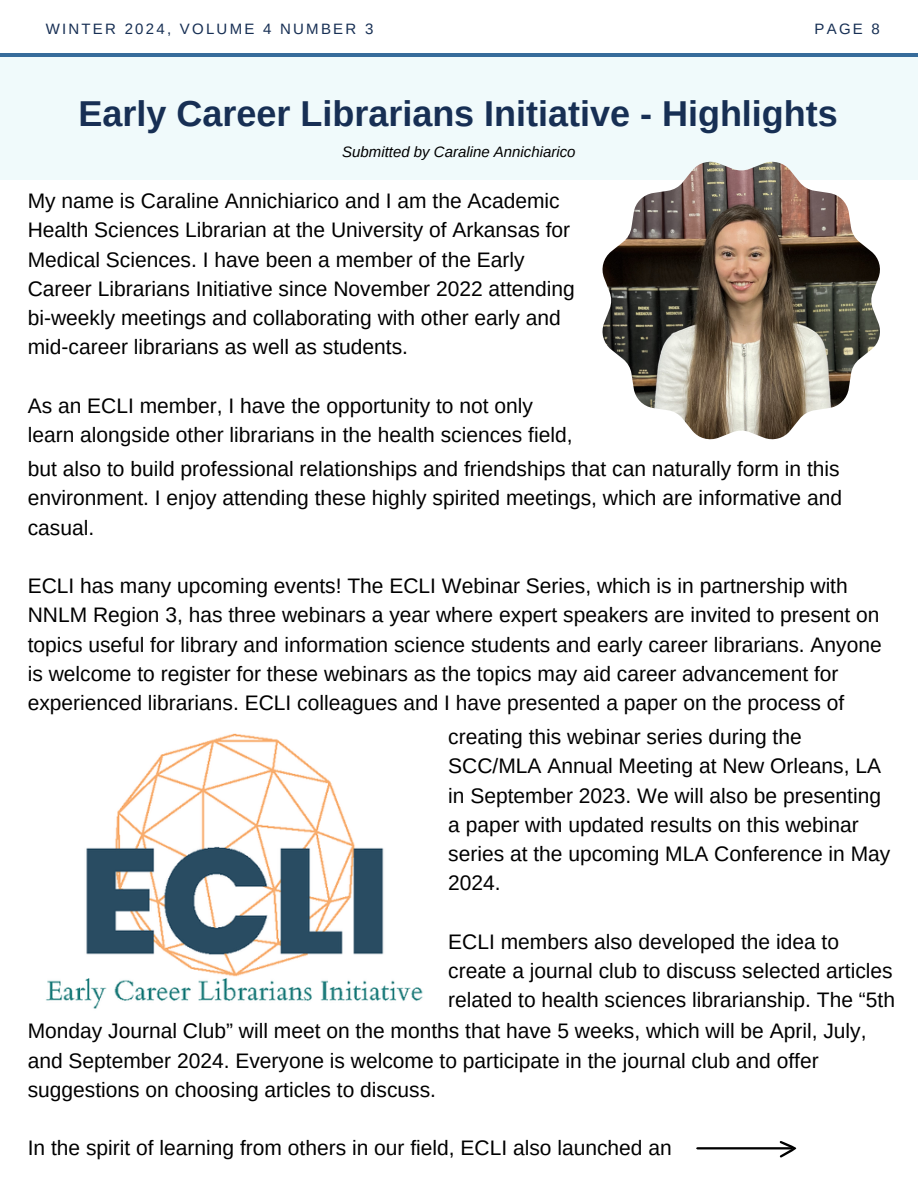
<style>
.page{position:relative;width:918px;height:1188px;background:#fff}
.page>*{position:absolute;margin:0;border:0;box-sizing:border-box;transform-origin:0 0}
.t1{font:700 36px "Arimo";color:#172f54}
.t2{font:21px/29.2px "Arimo";color:#000}
.t3{font:italic 15px "Arimo";color:#000}
.t4{font:15px "Arimo";letter-spacing:.15em;color:#172f54}
</style>
<div class="page">
<hr style="left:0;top:54px;width:918px;height:3px;background:#376c9b">
<div style="left:0;top:57px;width:918px;height:123px;background:#f0fafb"></div>
<img style="left:46px;top:733px;width:377px;height:276px">
<img style="left:603px;top:161px;width:277px;height:278px">
<svg style="left:696px;top:1141px;width:100px;height:17px"></svg>
<p class="t4" style="left:46px;top:20px;width:329px">WINTER 2024, VOLUME 4 NUMBER 3</p>
<p class="t4" style="left:815px;top:20px;width:67px">PAGE 8</p>
<h1 class="t1" style="left:78px;top:94px;width:761px">Early Career Librarians Initiative - Highlights</h1>
<p class="t3" style="left:342px;top:144px;width:235px">Submitted by Caraline Annichiarico</p>
<p class="t2" style="left:28px;top:186px;width:549px">My name is Caraline Annichiarico and I am the Academic Health Sciences Librarian at the University of Arkansas for Medical Sciences. I have been a member of the Early Career Librarians Initiative since November 2022 attending bi-weekly meetings and collaborating with other early and mid-career librarians as well as students.</p>
<p class="t2" style="left:28px;top:391px;width:546px">As an ECLI member, I have the opportunity to not only learn alongside other librarians in the health sciences field,</p>
<p class="t2" style="left:28px;top:454px;width:816px;text-align:justify">but also to build professional relationships and friendships that can naturally form in this environment. I enjoy attending these highly spirited meetings, which are informative and casual.</p>
<p class="t2" style="left:28px;top:571px;width:855px">ECLI has many upcoming events! The ECLI Webinar Series, which is in partnership with NNLM Region 3, has three webinars a year where expert speakers are invited to present on topics useful for library and information science students and early career librarians. Anyone is welcome to register for these webinars as the topics may aid career advancement for experienced librarians. ECLI colleagues and I have presented a paper on the process of</p>
<p class="t2" style="left:448px;top:722px;width:444px">creating this webinar series during the SCC/MLA Annual Meeting at New Orleans, LA in September 2023. We will also be presenting a paper with updated results on this webinar series at the upcoming MLA Conference in May 2024.</p>
<p class="t2" style="left:448px;top:927px;width:392px">ECLI members also developed the idea to</p>
<p class="t2" style="left:448px;top:956px;width:446px">create a journal club to discuss selected articles</p>
<p class="t2" style="left:448px;top:986px;width:448px">related to health sciences librarianship. The “5th</p>
<p class="t2" style="left:28px;top:1016px;width:840px">Monday Journal Club” will meet on the months that have 5 weeks, which will be April, July,</p>
<p class="t2" style="left:28px;top:1046px;width:793px">and September 2024. Everyone is welcome to participate in the journal club and offer</p>
<p class="t2" style="left:28px;top:1075px;width:410px">suggestions on choosing articles to discuss.</p>
<p class="t2" style="left:28px;top:1133px;width:645px">In the spirit of learning from others in our field, ECLI also launched an</p>
</div>
